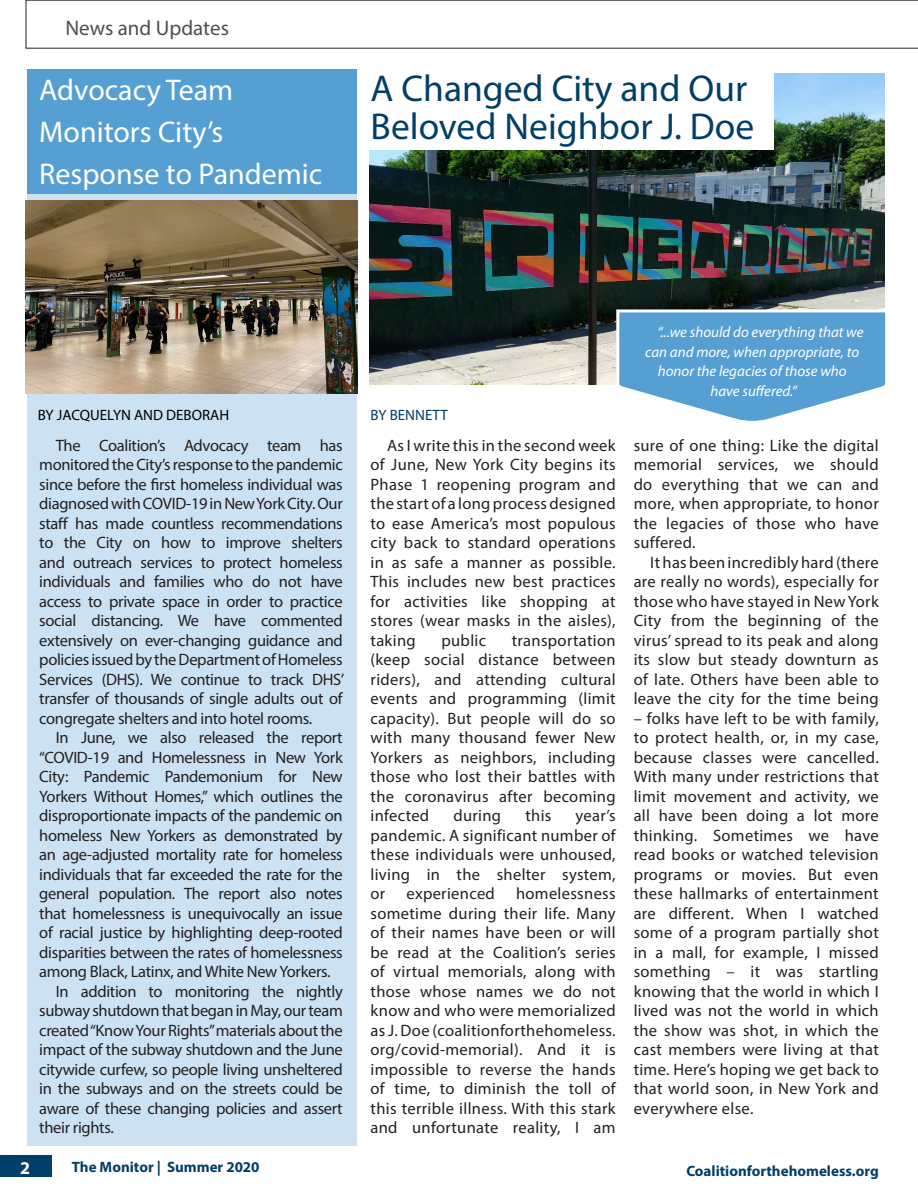
<style>
.page{position:relative;width:918px;height:1188px;background:#fff}
.page>*{position:absolute;margin:0;border:0;box-sizing:border-box;transform-origin:0 0}
.Head_1{font:37.5px/37.5px "Myriad Pro";color:#003f68}
.Head_1-2{font:30px/42px "Myriad Pro";color:#fff}
.Subheading{font:21px "Myriad Pro";color:#4f4f4f}
.t1{font:700 18px "Myriad Pro";color:#fff}
.Body{font:16.5px/19.5px "Myriad Pro";letter-spacing:.02em;color:#231f20;text-align:justify}
.Body-2{font:italic 15px "Myriad Pro";color:#fff}
.t2{font:700 15px "Myriad Pro";color:#003f68}
.Head_1-3{font:15px "Myriad Pro";color:#000}
.Head_1-4{font:15px "Myriad Pro";color:#003f68}
</style>
<div class="page">
<img style="left:370px;top:73px;width:515px;height:312px">
<div style="left:27px;top:73px;width:330px;height:1072px;background:#cce2f2"></div>
<svg style="left:26px;top:0;width:892px;height:48px"></svg>
<div style="left:0;top:1156px;width:51px;height:21px;background:#003f68"></div>
<img style="left:26px;top:200px;width:331px;height:193px">
<div style="left:364px;top:70px;width:409px;height:80px;background:#fff"></div>
<div style="left:27px;top:70px;width:330px;height:124px;background:#569fd3"></div>
<svg style="left:615px;top:308px;width:271px;height:113px"></svg>
<p class="Subheading" style="left:65px;top:15px;width:165px">News and Updates</p>
<p class="Head_1-2" style="left:39px;top:68px;width:284px">Advocacy Team<br>Monitors City’s<br>Response to Pandemic</p>
<p class="Head_1" style="left:371px;top:69px;width:385px">A Changed City and Our<br>Beloved Neighbor J. Doe</p>
<p class="t1" style="left:20px;top:1156px;width:11px">2</p>
<p class="Head_1-3" style="left:38px;top:406px;width:193px">BY JACQUELYN AND DEBORAH</p>
<p class="Head_1-4" style="left:371px;top:406px;width:79px">BY BENNETT</p>
<p class="Body" style="left:39px;top:435px;width:306px;text-indent:16px">The Coalition’s Advocacy team has monitored the City’s response to the pandemic since before the first homeless individual was diagnosed with COVID-19 in New York City. Our staff has made countless recommendations to the City on how to improve shelters and outreach services to protect homeless individuals and families who do not have access to private space in order to practice social distancing. We have commented extensively on ever-changing guidance and policies issued by the Department of Homeless Services (DHS). We continue to track DHS’ transfer of thousands of single adults out of congregate shelters and into hotel rooms.</p>
<p class="Body" style="left:39px;top:728px;width:305px;text-indent:16px">In June, we also released the report “COVID-19 and Homelessness in New York City: Pandemic Pandemonium for New Yorkers Without Homes,” which outlines the disproportionate impacts of the pandemic on homeless New Yorkers as demonstrated by an age-adjusted mortality rate for homeless individuals that far exceeded the rate for the general population. The report also notes that homelessness is unequivocally an issue of racial justice by highlighting deep-rooted disparities between the rates of homelessness among Black, Latinx, and White New Yorkers.</p>
<p class="Body" style="left:39px;top:981px;width:305px;text-indent:16px">In addition to monitoring the nightly subway shutdown that began in May, our team created “Know Your Rights” materials about the impact of the subway shutdown and the June citywide curfew, so people living unsheltered in the subways and on the streets could be aware of these changing policies and assert their rights.</p>
<p class="t2" style="left:72px;top:1157px;width:189px">The Monitor | Summer 2020</p>
<p class="Body" style="left:371px;top:435px;width:247px;text-indent:16px">As I write this in the second week of June, New York City begins its Phase 1 reopening program and the start of a long process designed to ease America’s most populous city back to standard operations in as safe a manner as possible.<br>This includes new best practices for activities like shopping at stores (wear masks in the aisles), taking</p>
<p class="Body" style="left:442px;top:630px;width:46px">public</p>
<p class="Body" style="left:371px;top:630px;width:247px;text-indent:141px">transportation (keep social distance between riders), and attending cultural events and programming (limit capacity). But people will do so with many thousand fewer New Yorkers as neighbors, including those who lost their battles with the coronavirus after becoming infected</p>
<p class="Body" style="left:453px;top:806px;width:49px">during</p>
<p class="Body" style="left:525px;top:806px;width:28px">this</p>
<p class="Body" style="left:371px;top:806px;width:247px;text-indent:205px">year’s pandemic. A significant number of these individuals were unhoused, living in the shelter system, or</p>
<p class="Body" style="left:371px;top:884px;width:247px;text-indent:146px">homelessness sometime during their life. Many of their names have been or will be read at the Coalition’s series of virtual memorials, along with those whose names we do not know and who were memorialized as J. Doe (coalitionforthehomeless. org/covid-memorial). And it is impossible to reverse the hands of time, to diminish the toll of this terrible illness. With this stark and unfortunate reality, I am</p>
<p class="Body" style="left:406px;top:884px;width:90px">experienced</p>
<p class="Body-2" style="left:657px;top:323px;width:208px">“...we should do everything that we</p>
<p class="Body-2" style="left:645px;top:342px;width:216px">can and more, when appropriate, to</p>
<p class="Body-2" style="left:658px;top:362px;width:191px">honor the legacies of those who</p>
<p class="Body-2" style="left:710px;top:381px;width:88px">have suffered.”</p>
<p class="Body" style="left:634px;top:435px;width:247px">sure of one thing: Like the digital memorial services, we should do everything that we can and more, when appropriate, to honor the legacies of those who have suffered.</p>
<p class="Body" style="left:634px;top:552px;width:247px;text-indent:16px">It has been incredibly hard (there are really no words), especially for those who have stayed in New York City from the beginning of the virus’ spread to its peak and along its slow but steady downturn as of late. Others have been able to leave the city for the time being</p>
<p class="Body" style="left:634px;top:708px;width:247px">– folks have left to be with family, to protect health, or, in my case, because classes were cancelled.<br>With many under restrictions that limit movement and activity, we all have been doing a lot more thinking. Sometimes we have read books or watched television programs or movies. But even these hallmarks of entertainment are different. When I watched some of a program partially shot in a mall, for example, I missed something – it was startling knowing that the world in which I lived was not the world in which the show was shot, in which the cast members were living at that time. Here’s hoping we get back to that world soon, in New York and everywhere else.</p>
<p class="t2" style="left:686px;top:1161px;width:194px">Coalitionforthehomeless.org</p>
</div>
